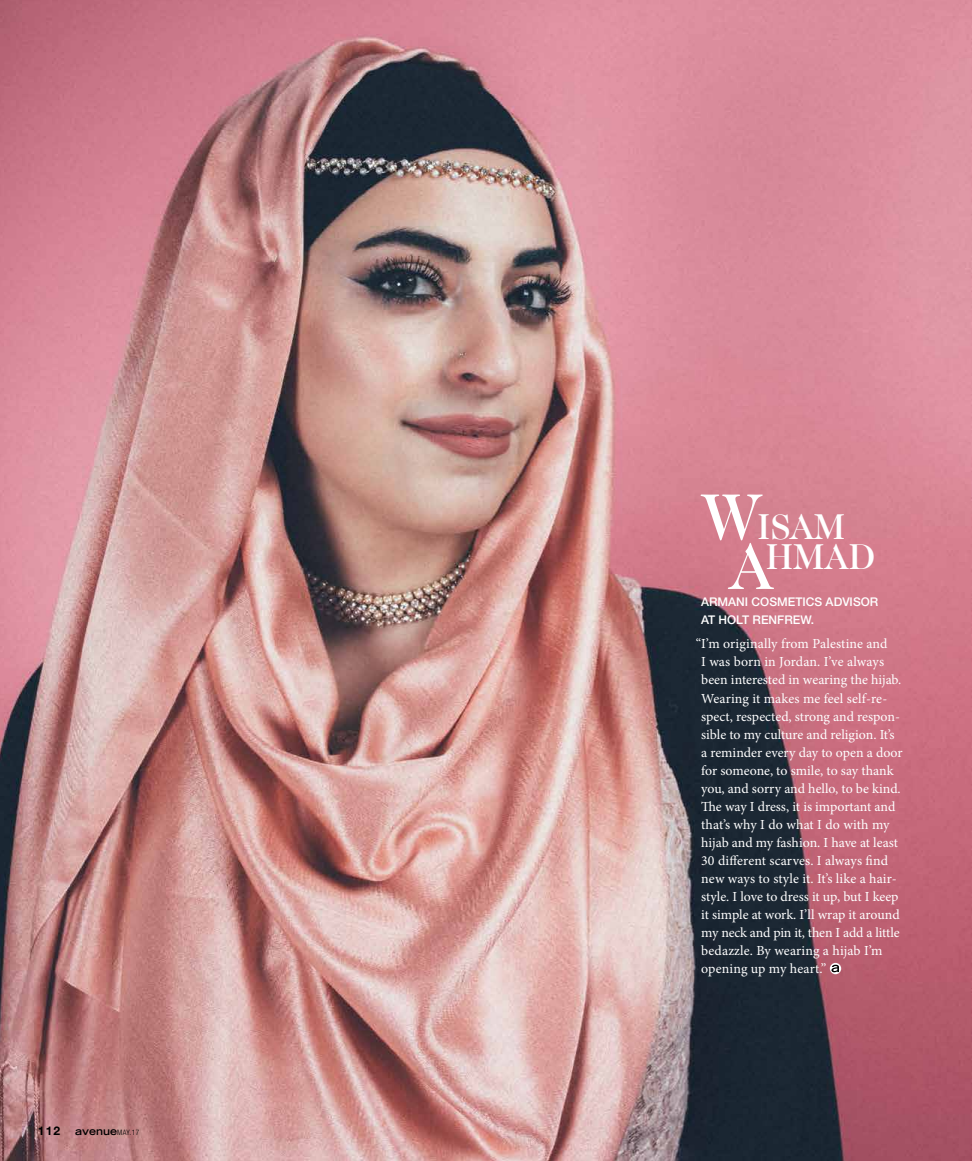
<style>
.page{position:relative;width:972px;height:1161px;background:#fff}
.page>*{position:absolute;margin:0;border:0;box-sizing:border-box;transform-origin:0 0}
.t1{font:500 36px/30px "Caslon Two Twenty Four";color:#fff}
.t2{font:13.8px/18px "Minion Pro";color:#fff}
.t3{font:500 12px/18px "Helvetica Neue";color:#fff}
.t4{font:700 12px "Helvetica Neue";color:#000}
.t5{font:700 expanded 10.5px "Trade Gothic LH";color:#000}
.s1{font-family:"Helvetica Neue";font-weight:300;font-stretch:condensed;font-size:7.5px}
.s2{font-size:66px}
</style>
<div class="page">
<img style="left:0;top:0;width:972px;height:1161px">
<svg style="left:830px;top:963px;width:11px;height:11px"></svg>
<svg style="left:831px;top:965px;width:8px;height:7px"></svg>
<p class="t4" style="left:38px;top:1123px;width:24px">112</p>
<p class="t5" style="left:75px;top:1124px;width:66px">avenue<span class="s1">MAY.17</span></p>
<h1 class="t1" style="left:729px;top:512px;width:148px;text-indent:-28px"><span class="s2">W</span>ISAM<br><span class="s2">A</span>HMAD</h1>
<p class="t3" style="left:701px;top:593px;width:179px">ARMANI COSMETICS ADVISOR<br>AT HOLT RENFREW.</p>
<p class="t2" style="left:701px;top:635px;width:203px;text-indent:-5px">“I’m originally from Palestine and<br>I was born in Jordan. I’ve always been interested in wearing the hijab.<br>Wearing it makes me feel self-re&shy;spect, respected, strong and respon&shy;sible to my culture and religion. It’s a reminder every day to open a door for someone, to smile, to say thank you, and sorry and hello, to be kind.<br>The way I dress, it is important and that’s why I do what I do with my hijab and my fashion. I have at least 30 different scarves. I always find new ways to style it. It’s like a hair&shy;style. I love to dress it up, but I keep it simple at work. I’ll wrap it around my neck and pin it, then I add a little bedazzle. By wearing a hijab I’m opening up my heart.”</p>
</div>
